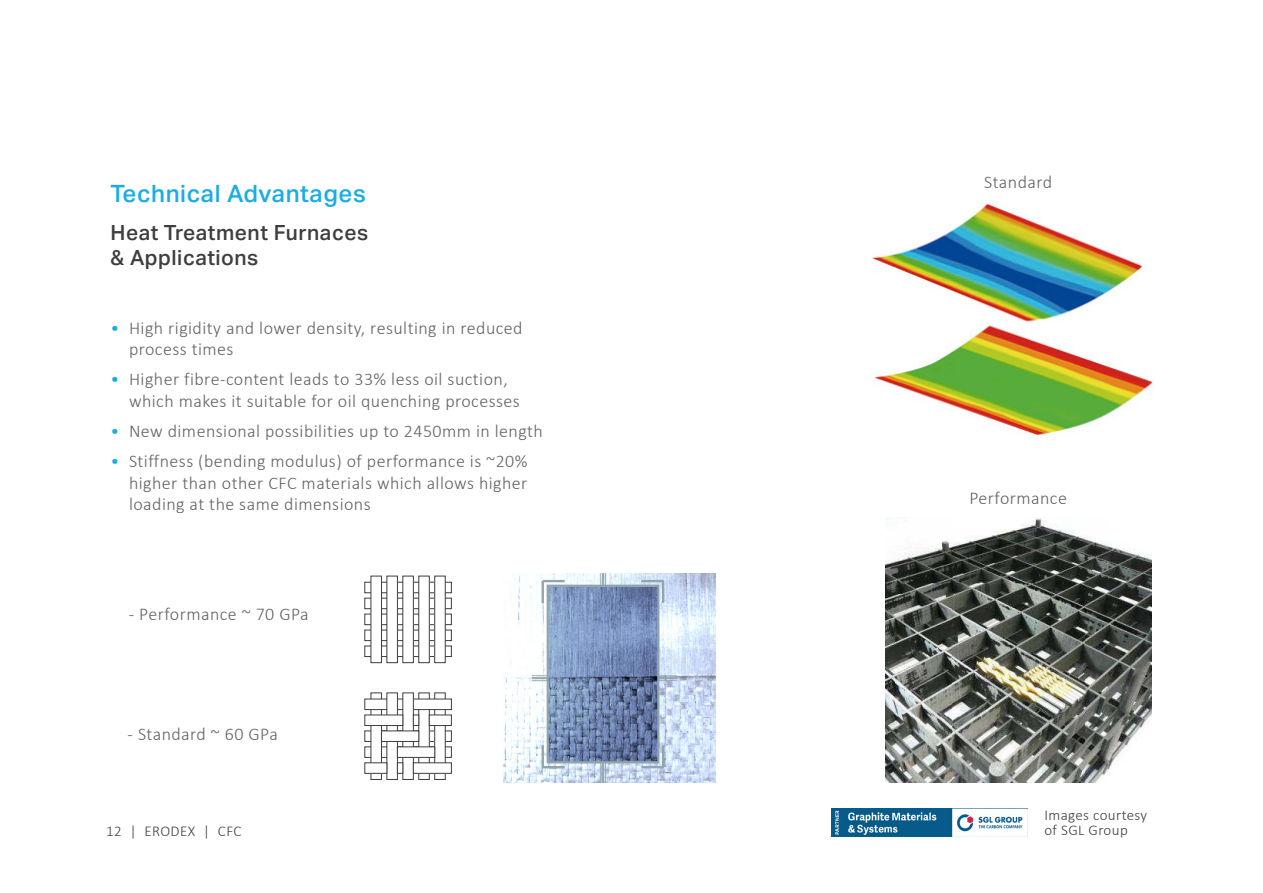
<style>
.page{position:relative;width:1263px;height:893px;background:#fff}
.page>*{position:absolute;margin:0;border:0;box-sizing:border-box;transform-origin:0 0}
.t1{font:500 24px "Aktiv Grotesk";letter-spacing:.025em;color:#1aade4}
.t2{font:500 21px "Aktiv Grotesk";letter-spacing:.025em;color:#3e3e3f}
.t3{font:300 18px/21.6px "Calibri";letter-spacing:.025em;color:#626265}
.t4{font:300 15px/15px "Calibri";letter-spacing:.025em;color:#3e3e3f}
.s1{color:#1aade4}
</style>
<div class="page">
<img style="left:832px;top:809px;width:196px;height:27px">
<img style="left:872px;top:202px;width:283px;height:233px">
<img style="left:885px;top:518px;width:266px;height:264px">
<div style="left:365px;top:582px;width:87px;height:11px;border:1px solid #3e3e3f"></div>
<div style="left:365px;top:598px;width:87px;height:11px;border:1px solid #3e3e3f"></div>
<div style="left:365px;top:614px;width:87px;height:11px;border:1px solid #3e3e3f"></div>
<div style="left:365px;top:630px;width:87px;height:11px;border:1px solid #3e3e3f"></div>
<div style="left:365px;top:646px;width:87px;height:11px;border:1px solid #3e3e3f"></div>
<div style="left:435px;top:576px;width:10px;height:87px;background:#fff"></div>
<div style="left:434px;top:576px;width:11px;height:87px;border:1px solid #3e3e3f"></div>
<div style="left:371px;top:576px;width:10px;height:87px;background:#fff"></div>
<div style="left:371px;top:576px;width:11px;height:87px;border:1px solid #3e3e3f"></div>
<div style="left:419px;top:576px;width:10px;height:87px;background:#fff"></div>
<div style="left:418px;top:576px;width:12px;height:87px;border:1px solid #3e3e3f"></div>
<div style="left:403px;top:576px;width:10px;height:87px;background:#fff"></div>
<div style="left:403px;top:576px;width:11px;height:87px;border:1px solid #3e3e3f"></div>
<div style="left:387px;top:576px;width:10px;height:87px;background:#fff"></div>
<div style="left:387px;top:576px;width:11px;height:87px;border:1px solid #3e3e3f"></div>
<svg style="left:370px;top:733px;width:76px;height:7px"></svg>
<div style="left:365px;top:731px;width:87px;height:11px;border:1px solid #3e3e3f"></div>
<svg style="left:370px;top:749px;width:76px;height:7px"></svg>
<div style="left:365px;top:747px;width:87px;height:11px;border:1px solid #3e3e3f"></div>
<div style="left:435px;top:693px;width:10px;height:86px;background:#fff"></div>
<div style="left:434px;top:693px;width:11px;height:87px;border:1px solid #3e3e3f"></div>
<div style="left:371px;top:693px;width:10px;height:86px;background:#fff"></div>
<div style="left:371px;top:693px;width:11px;height:87px;border:1px solid #3e3e3f"></div>
<div style="left:419px;top:693px;width:10px;height:86px;background:#fff"></div>
<div style="left:418px;top:693px;width:12px;height:87px;border:1px solid #3e3e3f"></div>
<div style="left:365px;top:699px;width:86px;height:11px;background:#fff"></div>
<div style="left:365px;top:699px;width:87px;height:11px;border:1px solid #3e3e3f"></div>
<div style="left:403px;top:693px;width:10px;height:86px;background:#fff"></div>
<div style="left:403px;top:693px;width:11px;height:87px;border:1px solid #3e3e3f"></div>
<div style="left:387px;top:693px;width:10px;height:86px;background:#fff"></div>
<div style="left:387px;top:693px;width:11px;height:87px;border:1px solid #3e3e3f"></div>
<div style="left:365px;top:715px;width:38px;height:10px;background:#fff"></div>
<div style="left:365px;top:715px;width:38px;height:11px;border:1px solid #3e3e3f"></div>
<div style="left:413px;top:715px;width:6px;height:11px;border:1px solid #3e3e3f"></div>
<div style="left:429px;top:715px;width:22px;height:10px;background:#fff"></div>
<div style="left:429px;top:715px;width:23px;height:11px;border:1px solid #3e3e3f"></div>
<div style="left:381px;top:731px;width:38px;height:10px;background:#fff"></div>
<div style="left:381px;top:731px;width:38px;height:11px;border:1px solid #3e3e3f"></div>
<div style="left:397px;top:747px;width:38px;height:10px;background:#fff"></div>
<div style="left:397px;top:747px;width:38px;height:11px;border:1px solid #3e3e3f"></div>
<div style="left:365px;top:763px;width:22px;height:10px;background:#fff"></div>
<div style="left:365px;top:762px;width:22px;height:12px;border:1px solid #3e3e3f"></div>
<div style="left:413px;top:763px;width:38px;height:10px;background:#fff"></div>
<div style="left:413px;top:762px;width:39px;height:12px;border:1px solid #3e3e3f"></div>
<div style="left:397px;top:762px;width:6px;height:12px;border:1px solid #3e3e3f"></div>
<img style="left:504px;top:573px;width:211px;height:209px">
<p class="t1" style="left:111px;top:179px;width:257px">Technical Advantages</p>
<p class="t2" style="left:111px;top:219px;width:259px">Heat Treatment Furnaces</p>
<p class="t2" style="left:111px;top:245px;width:149px">&amp; Applications</p>
<p class="t3" style="left:129px;top:317px;width:395px;text-indent:-18px"><span class="s1">•</span> High rigidity and lower density, resulting in reduced process times</p>
<p class="t3" style="left:129px;top:368px;width:392px;text-indent:-18px"><span class="s1">•</span> Higher fibre-content leads to 33% less oil suction, which makes it suitable for oil quenching processes</p>
<p class="t3" style="left:111px;top:420px;width:434px"><span class="s1">•</span> New dimensional possibilities up to 2450mm in length</p>
<p class="t3" style="left:129px;top:450px;width:400px;text-align:justify;text-indent:-18px"><span class="s1">•</span> Stiffness (bending modulus) of performance is ~20% higher than other CFC materials which allows higher loading at the same dimensions</p>
<p class="t3" style="left:129px;top:603px;width:181px">- Performance ~ 70 GPa</p>
<p class="t3" style="left:128px;top:723px;width:152px">- Standard ~ 60 GPa</p>
<p class="t4" style="left:106px;top:824px;width:137px">12 | ERODEX | CFC</p>
<p class="t3" style="left:984px;top:171px;width:69px">Standard</p>
<p class="t3" style="left:969px;top:487px;width:99px">Performance</p>
<p class="t4" style="left:1044px;top:807px;width:104px">Images courtesy of SGL Group</p>
</div>
